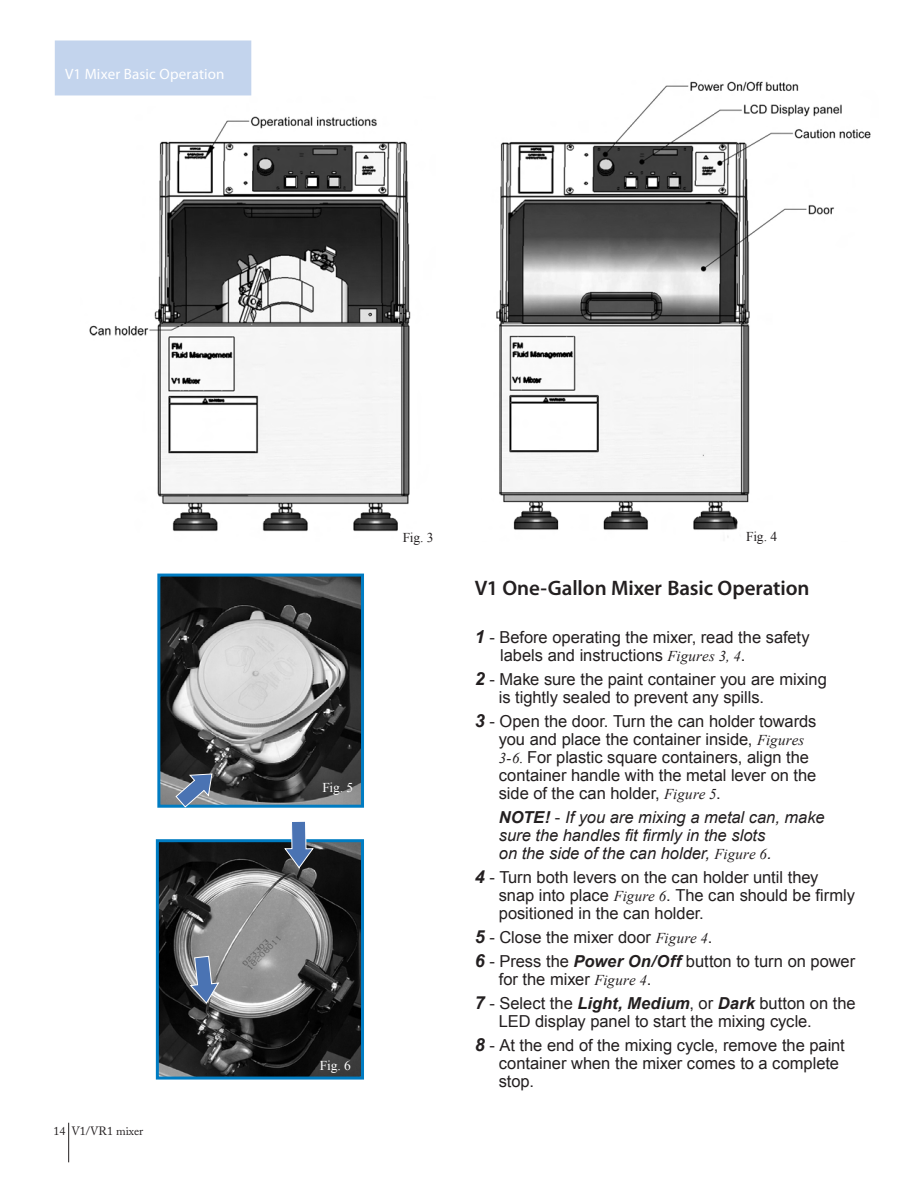
<style>
.page{position:relative;width:918px;height:1188px;background:#fff}
.page>*{position:absolute;margin:0;border:0;box-sizing:border-box;transform-origin:0 0}
.t1{font:600 21px "Myriad Pro";letter-spacing:-.005em;color:#231f20}
.t2{font:16.5px/18px "Arial";letter-spacing:-.005em;color:#231f20}
.t3{font:italic 16.5px/18px "Arial";color:#231f20}
.t4{font:15px "Myriad Pro";letter-spacing:.015em;color:#fff}
.t5{font:13.5px "Times New Roman";letter-spacing:-.015em;color:#231f20}
.t6{font:13.5px "Times New Roman";letter-spacing:-.015em;color:#fff}
.t7{font:12px "Adobe Caslon Pro";color:#231f20}
.s1{font-weight:700;font-style:italic;font-size:18px}
.s2{font-family:"Times New Roman";font-style:italic;font-size:15px}
.s3{font-weight:700}
.s4{font-style:normal}
.s5{font-family:"Times New Roman";font-size:15px}
.s6{font-weight:700;font-style:italic}
</style>
<div class="page">
<hr style="left:68px;top:1123px;width:1px;height:39px;background:#231f20">
<img style="left:161px;top:578px;width:199px;height:226px">
<div style="left:157px;top:574px;width:207px;height:234px;border:3px solid #007cc2"></div>
<img style="left:160px;top:843px;width:200px;height:233px">
<div style="left:156px;top:839px;width:208px;height:241px;border:3px solid #007cc2"></div>
<svg style="left:283px;top:821px;width:31px;height:48px"></svg>
<svg style="left:186px;top:955px;width:36px;height:51px;background:#748196"></svg>
<svg style="left:170px;top:762px;width:53px;height:46px;background:#59697b"></svg>
<div style="left:55px;top:41px;width:196px;height:54px;background:#c3d4ed"></div>
<img style="left:89px;top:116px;width:322px;height:416px">
<img style="left:496px;top:81px;width:375px;height:457px">
<p class="t4" style="left:65px;top:66px;width:161px">V1 Mixer Basic Operation</p>
<p class="t7" style="left:54px;top:1124px;width:91px">14 V1/VR1 mixer</p>
<p class="t6" style="left:322px;top:779px;width:33px">Fig. 5</p>
<p class="t6" style="left:320px;top:1056px;width:33px">Fig. 6</p>
<p class="t5" style="left:403px;top:528px;width:33px">Fig. 3</p>
<p class="t5" style="left:746px;top:527px;width:33px">Fig. 4</p>
<p class="t1" style="left:475px;top:576px;width:336px">V1 One-Gallon Mixer Basic Operation</p>
<p class="t2" style="left:500px;top:628px;width:311px;text-indent:-25px"><span class="s1">1</span> - Before operating the mixer, read the safety labels and instructions <span class="s2">Figures 3, 4</span>.</p>
<p class="t2" style="left:499px;top:670px;width:330px;text-indent:-24px"><span class="s1">2</span> - Make sure the paint container you are mixing is tightly sealed to prevent any spills.</p>
<p class="t2" style="left:499px;top:712px;width:319px;text-indent:-24px"><span class="s1">3</span> - Open the door. Turn the can holder towards you and place the container inside, <span class="s2">Figures 3-6.</span> For plastic square containers, align the container handle with the metal lever on the side of the can holder, <span class="s2">Figure 5</span>.</p>
<p class="t3" style="left:499px;top:808px;width:327px"><span class="s3">NOTE!</span> <span class="s4">-</span> If you are mixing a metal can, make sure the handles fit firmly in the slots<br>on the side of the can holder, <span class="s5">Figure 6</span>.</p>
<p class="t2" style="left:499px;top:868px;width:358px;text-indent:-24px"><span class="s1">4</span> - Turn both levers on the can holder until they snap into place <span class="s2">Figure 6</span>. The can should be firmly positioned in the can holder.</p>
<p class="t2" style="left:475px;top:925px;width:382px;line-height:24px"><span class="s1">5</span> - Close the mixer door <span class="s2">Figure 4</span>.<br><span class="s1">6</span> - Press the <span class="s6">Power On/Off</span> button to turn on power</p>
<p class="t2" style="left:475px;top:967px;width:382px;line-height:24px;text-indent:24px">for the mixer <span class="s2">Figure 4</span>.<br><span class="s1">7</span> - Select the <span class="s6">Light, Medium</span>, or <span class="s6">Dark</span> button on the</p>
<p class="t2" style="left:475px;top:1009px;width:372px;line-height:24px;text-align:center">LED display panel to start the mixing cycle.<br><span class="s1">8</span> - At the end of the mixing cycle, remove the paint</p>
<p class="t2" style="left:499px;top:1054px;width:342px">container when the mixer comes to a complete stop.</p>
</div>
